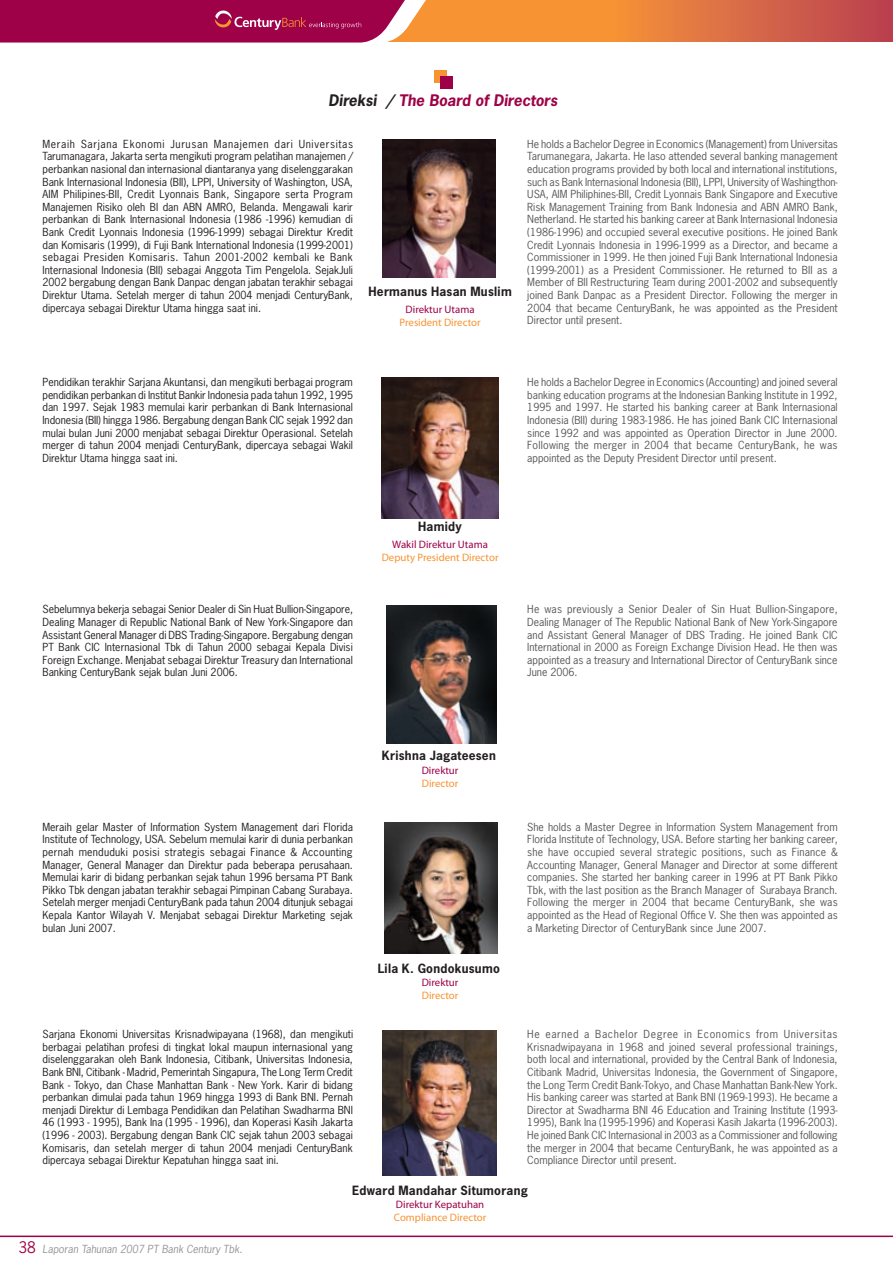
<style>
.page{position:relative;width:893px;height:1276px;background:#fff}
.page>*{position:absolute;margin:0;border:0;box-sizing:border-box;transform-origin:0 0}
.t1{font:italic 700 15px "News Gothic Std";color:#9e0147}
.t2{font:700 12px "News Gothic Std";letter-spacing:.025em;color:#231f20}
.t3{font:10.8px "Myriad Pro";color:#f79332}
.t4{font:10.8px "Myriad Pro";color:#9e0147}
.t5{font:10.5px/12.6px "News Gothic Std";color:#57585a;text-align:justify}
.t6{font:10.5px/12.6px "News Gothic Std";color:#231f20;text-align:justify}
.t7{font:italic 10.5px "News Gothic Std";color:#939598}
.s1{color:#231f20}
.s2{font-style:normal;font-size:15px;color:#9e0147}
</style>
<div class="page">
<hr style="left:0;top:1235px;width:893px;height:2px;background:#9e0147">
<svg style="left:0;top:0;width:893px;height:43px"></svg>
<img style="left:382px;top:140px;width:114px;height:138px">
<img style="left:381px;top:378px;width:118px;height:140px">
<img style="left:383px;top:1030px;width:114px;height:145px">
<img style="left:387px;top:605px;width:110px;height:138px">
<div style="left:434px;top:70px;width:12px;height:13px;background:#f79332"></div>
<div style="left:440px;top:76px;width:12px;height:13px;background:#9e0147"></div>
<img style="left:384px;top:822px;width:113px;height:131px">
<h1 class="t1" style="left:329px;top:91px;width:230px"><span class="s1">Direksi /</span> The Board of Directors</h1>
<p class="t6" style="left:43px;top:137px;width:312px">Meraih Sarjana Ekonomi Jurusan Manajemen dari Universitas Tarumanagara, Jakarta serta mengikuti program pelatihan manajemen / perbankan nasional dan internasional diantaranya yang diselenggarakan Bank Internasional Indonesia (BII), LPPI, University of Washington, USA, AIM Philipines-BII, Credit Lyonnais Bank, Singapore serta Program Manajemen Risiko oleh BI dan ABN AMRO, Belanda. Mengawali karir perbankan di Bank Internasional Indonesia (1986 -1996) kemudian di Bank Credit Lyonnais Indonesia (1996-1999) sebagai Direktur Kredit dan Komisaris (1999), di Fuji Bank International Indonesia (1999-2001) sebagai Presiden Komisaris. Tahun 2001-2002 kembali ke Bank Internasional Indonesia (BII) sebagai Anggota Tim Pengelola. SejakJuli 2002 bergabung dengan Bank Danpac dengan jabatan terakhir sebagai Direktur Utama. Setelah merger di tahun 2004 menjadi CenturyBank, dipercaya sebagai Direktur Utama hingga saat ini.</p>
<p class="t5" style="left:527px;top:137px;width:312px">He holds a Bachelor Degree in Economics (Management) from Universitas Tarumanegara, Jakarta. He laso attended several banking management education programs provided by both local and international institutions, such as Bank Internasional Indonesia (BII), LPPI, University of Washingthon-USA, AIM Philiphines-BII, Credit Lyonnais Bank Singapore and Executive Risk Management Training from Bank Indonesia and ABN AMRO Bank, Netherland. He started his banking career at Bank Internasional Indonesia (1986-1996) and occupied several executive positions. He joined Bank Credit Lyonnais Indonesia in 1996-1999 as a Director, and became a Commissioner in 1999. He then joined Fuji Bank International Indonesia (1999-2001) as a President Commissioner. He returned to BII as a Member of BII Restructuring Team during 2001-2002 and subsequently joined Bank Danpac as a President Director. Following the merger in 2004 that became CenturyBank, he was appointed as the President Director until present.</p>
<p class="t2" style="left:368px;top:283px;width:145px">Hermanus Hasan Muslim</p>
<p class="t4" style="left:406px;top:302px;width:70px">Direktur Utama</p>
<p class="t3" style="left:400px;top:315px;width:83px">President Director</p>
<p class="t6" style="left:43px;top:376px;width:312px">Pendidikan terakhir Sarjana Akuntansi, dan mengikuti berbagai program pendidikan perbankan di Institut Bankir Indonesia pada tahun 1992, 1995 dan 1997. Sejak 1983 memulai karir perbankan di Bank Internasional Indonesia (BII) hingga 1986. Bergabung dengan Bank CIC sejak 1992 dan mulai bulan Juni 2000 menjabat sebagai Direktur Operasional. Setelah merger di tahun 2004 menjadi CenturyBank, dipercaya sebagai Wakil Direktur Utama hingga saat ini.</p>
<p class="t5" style="left:527px;top:376px;width:312px">He holds a Bachelor Degree in Economics (Accounting) and joined several banking education programs at the Indonesian Banking Institute in 1992, 1995 and 1997. He started his banking career at Bank Internasional Indonesia (BII) during 1983-1986. He has joined Bank CIC Internasional since 1992 and was appointed as Operation Director in June 2000.<br>Following the merger in 2004 that became CenturyBank, he was appointed as the Deputy President Director until present.</p>
<p class="t2" style="left:418px;top:519px;width:45px">Hamidy</p>
<p class="t4" style="left:392px;top:537px;width:97px">Wakil Direktur Utama</p>
<p class="t3" style="left:382px;top:550px;width:118px">Deputy President Director</p>
<p class="t6" style="left:43px;top:603px;width:312px">Sebelumnya bekerja sebagai Senior Dealer di Sin Huat Bullion-Singapore, Dealing Manager di Republic National Bank of New York-Singapore dan Assistant General Manager di DBS Trading-Singapore. Bergabung dengan PT Bank CIC Internasional Tbk di Tahun 2000 sebagai Kepala Divisi Foreign Exchange. Menjabat sebagai Direktur Treasury dan International Banking CenturyBank sejak bulan Juni 2006.</p>
<p class="t5" style="left:527px;top:603px;width:312px">He was previously a Senior Dealer of Sin Huat Bullion-Singapore, Dealing Manager of The Republic National Bank of New York-Singapore and Assistant General Manager of DBS Trading. He joined Bank CIC International in 2000 as Foreign Exchange Division Head. He then was appointed as a treasury and International Director of CenturyBank since June 2006.</p>
<p class="t2" style="left:382px;top:747px;width:115px">Krishna Jagateesen</p>
<p class="t6" style="left:43px;top:820px;width:312px">Meraih gelar Master of Information System Management dari Florida Institute of Technology, USA. Sebelum memulai karir di dunia perbankan pernah menduduki posisi strategis sebagai Finance &amp; Accounting Manager, General Manager dan Direktur pada beberapa perusahaan.<br>Memulai karir di bidang perbankan sejak tahun 1996 bersama PT Bank Pikko Tbk dengan jabatan terakhir sebagai Pimpinan Cabang Surabaya.<br>Setelah merger menjadi CenturyBank pada tahun 2004 ditunjuk sebagai Kepala Kantor Wilayah V. Menjabat sebagai Direktur Marketing sejak bulan Juni 2007.</p>
<p class="t4" style="left:422px;top:763px;width:38px">Direktur</p>
<p class="t3" style="left:422px;top:776px;width:38px">Director</p>
<p class="t2" style="left:378px;top:960px;width:124px">Lila K. Gondokusumo</p>
<p class="t4" style="left:422px;top:975px;width:38px">Direktur</p>
<p class="t3" style="left:422px;top:988px;width:38px">Director</p>
<p class="t5" style="left:527px;top:820px;width:312px">She holds a Master Degree in Information System Management from Florida Institute of Technology, USA. Before starting her banking career, she have occupied several strategic positions, such as Finance &amp; Accounting Manager, General Manager and Director at some different companies. She started her banking career in 1996 at PT Bank Pikko Tbk, with the last position as the Branch Manager of Surabaya Branch.<br>Following the merger in 2004 that became CenturyBank, she was appointed as the Head of Regional Office V. She then was appointed as a Marketing Director of CenturyBank since June 2007.</p>
<p class="t6" style="left:43px;top:1028px;width:312px">Sarjana Ekonomi Universitas Krisnadwipayana (1968), dan mengikuti berbagai pelatihan profesi di tingkat lokal maupun internasional yang diselenggarakan oleh Bank Indonesia, Citibank, Universitas Indonesia, Bank BNI, Citibank - Madrid, Pemerintah Singapura, The Long Term Credit Bank - Tokyo, dan Chase Manhattan Bank - New York. Karir di bidang perbankan dimulai pada tahun 1969 hingga 1993 di Bank BNI. Pernah menjadi Direktur di Lembaga Pendidikan dan Pelatihan Swadharma BNI 46 (1993 - 1995), Bank Ina (1995 - 1996), dan Koperasi Kasih Jakarta (1996 - 2003). Bergabung dengan Bank CIC sejak tahun 2003 sebagai Komisaris, dan setelah merger di tahun 2004 menjadi CenturyBank dipercaya sebagai Direktur Kepatuhan hingga saat ini.</p>
<p class="t5" style="left:527px;top:1028px;width:312px">He earned a Bachelor Degree in Economics from Universitas Krisnadwipayana in 1968 and joined several professional trainings, both local and international, provided by the Central Bank of Indonesia, Citibank Madrid, Universitas Indonesia, the Government of Singapore, the Long Term Credit Bank-Tokyo, and Chase Manhattan Bank-New York.<br>His banking career was started at Bank BNI (1969-1993). He became a Director at Swadharma BNI 46 Education and Training Institute (1993- 1995), Bank Ina (1995-1996) and Koperasi Kasih Jakarta (1996-2003).<br>He joined Bank CIC Internasional in 2003 as a Commissioner and following the merger in 2004 that became CenturyBank, he was appointed as a Compliance Director until present.</p>
<p class="t4" style="left:396px;top:1197px;width:90px">Direktur Kepatuhan</p>
<p class="t3" style="left:394px;top:1210px;width:94px">Compliance Director</p>
<p class="t2" style="left:352px;top:1182px;width:177px">Edward Mandahar Situmorang</p>
<p class="t7" style="left:19px;top:1241px;width:225px"><span class="s2">38</span> Laporan Tahunan 2007 PT Bank Century Tbk.</p>
</div>
